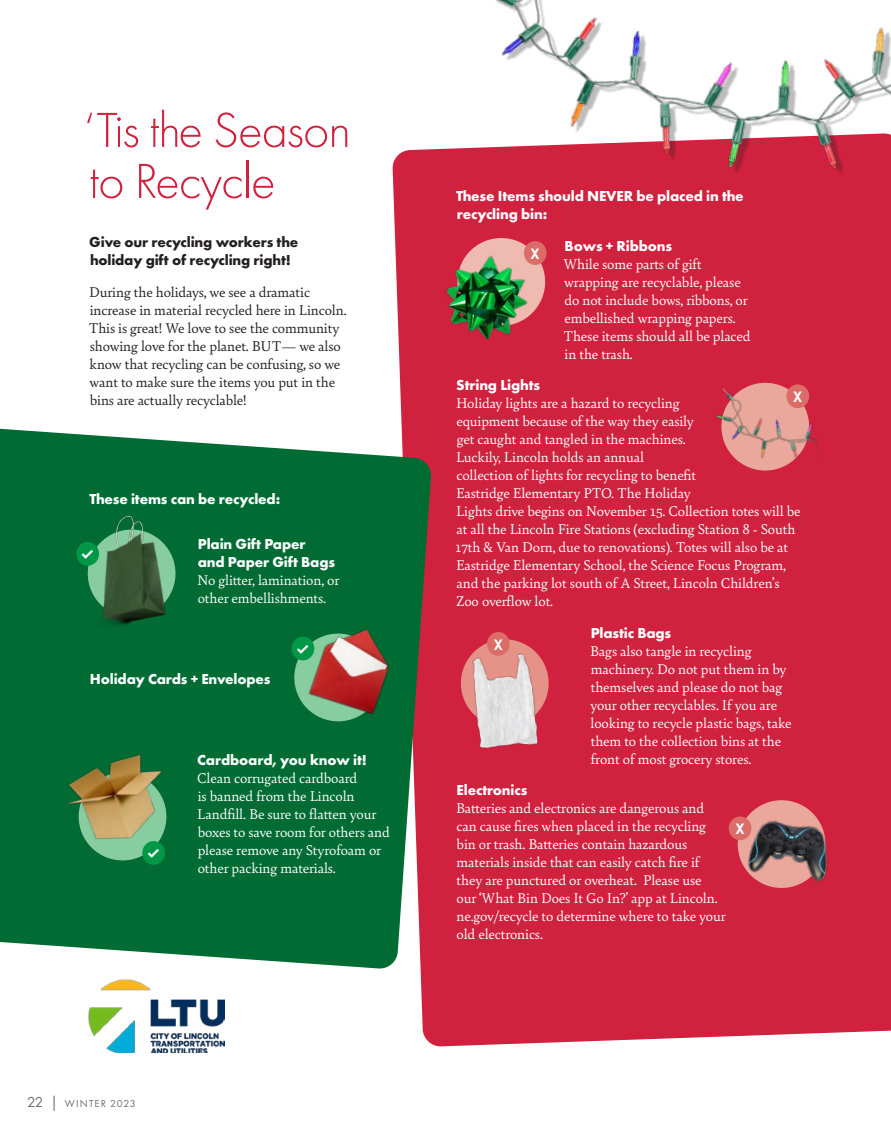
<style>
.page{position:relative;width:891px;height:1134px;background:#fff}
.page>*{position:absolute;margin:0;border:0;box-sizing:border-box;transform-origin:0 0}
.t1{font:300 51px/51px "Futura PT";letter-spacing:-.02em;color:#d0213e}
.t2{font:15px/18px "Bely";letter-spacing:-.01em;color:#fff}
.t3{font:15px/18px "Bely";letter-spacing:-.01em;color:#231f20}
.t4{font:700 15px/18px "Futura PT";letter-spacing:-.01em;color:#fff}
.t5{font:700 15px/18px "Futura PT";letter-spacing:-.01em;color:#231f20}
.t6{font:700 15px "Greycliff CF";color:#fff}
.t7{font:10.5px "Futura PT";letter-spacing:.105em;color:#6c6d70}
.s1{font-size:15px}
.s2{font-style:inherit}
</style>
<div class="page">
<div style="left:392px;top:149px;width:499px;height:898px;background:#d0213e"></div>
<svg style="left:0;top:427px;width:432px;height:542px;background:#1b7443"></svg>
<img style="left:438px;top:0;width:453px;height:230px">
<img style="left:45px;top:735px;width:152px;height:126px">
<img style="left:415px;top:225px;width:144px;height:144px">
<img style="left:79px;top:504px;width:94px;height:141px">
<div style="left:76px;top:542px;width:23px;height:24px;background:#009847;border-radius:50%"></div>
<div style="left:294px;top:634px;width:88px;height:87px;background:#87cd9f;border-radius:50%"></div>
<img style="left:303px;top:599px;width:104px;height:128px">
<div style="left:292px;top:637px;width:22px;height:23px;background:#009847;border-radius:50%"></div>
<div style="left:142px;top:841px;width:23px;height:24px;background:#009847;border-radius:50%"></div>
<div style="left:524px;top:241px;width:23px;height:24px;background:#dc6c67;border-radius:50%"></div>
<img style="left:441px;top:636px;width:129px;height:129px">
<div style="left:487px;top:632px;width:23px;height:24px;background:#dc6c67;border-radius:50%"></div>
<img style="left:697px;top:366px;width:124px;height:122px">
<img style="left:725px;top:792px;width:131px;height:108px">
<img style="left:89px;top:979px;width:136px;height:74px">
<h1 class="t1" style="left:84px;top:105px;width:269px">‘Tis the Season to Recycle</h1>
<p class="t5" style="left:89px;top:233px;width:210px">Give our recycling workers the holiday gift of recycling right!</p>
<p class="t3" style="left:89px;top:282px;width:259px">During the holidays, we see a dramatic increase in material recycled here in Lincoln.<br>This is great! We love to see the community showing love for the planet. BUT— we also know that recycling can be confusing, so we want to make sure the items you put in the bins are actually recyclable!</p>
<p class="t4" style="left:90px;top:490px;width:192px">These items can be recycled:</p>
<p class="t4" style="left:198px;top:535px;width:139px">Plain Gift Paper and Paper Gift Bags</p>
<p class="t2" style="left:197px;top:570px;width:144px">No glitter, lamination, or other embellishments.</p>
<p class="t6" style="left:82px;top:546px;width:14px">✓</p>
<p class="t4" style="left:90px;top:670px;width:182px">Holiday Cards + Envelopes</p>
<p class="t6" style="left:297px;top:640px;width:14px">✓</p>
<p class="t6" style="left:148px;top:845px;width:14px">✓</p>
<p class="t4" style="left:197px;top:751px;width:171px">Cardboard, you know it!</p>
<p class="t2" style="left:197px;top:768px;width:194px">Clean corrugated cardboard<br>is banned from the Lincoln<br>Landfill. Be sure to flatten your boxes to save room for others and please remove any Styrofoam or other packing materials.</p>
<p class="t7" style="left:27px;top:1097px;width:110px"><span class="s1">22 |</span> WINTER <span class="s2">2023</span></p>
<p class="t4" style="left:456px;top:187px;width:289px">These Items should NEVER be placed in the recycling bin:</p>
<p class="t4" style="left:565px;top:236px;width:109px">Bows + Ribbons</p>
<p class="t2" style="left:563px;top:254px;width:189px">While some parts of gift wrapping are recyclable, please do not include bows, ribbons, or embellished wrapping papers.<br>These items should all be placed in the trash.</p>
<p class="t4" style="left:456px;top:376px;width:85px">String Lights</p>
<p class="t2" style="left:455px;top:393px;width:347px">Holiday lights are a hazard to recycling<br>equipment because of the way they easily<br>get caught and tangled in the machines.<br>Luckily, Lincoln holds an annual<br>collection of lights for recycling to benefit<br>Eastridge Elementary PTO. The Holiday<br>Lights drive begins on November 15. Collection totes will be at all the Lincoln Fire Stations (excluding Station 8 - South 17th &amp; Van Dorn, due to renovations). Totes will also be at Eastridge Elementary School, the Science Focus Program, and the parking lot south of A Street, Lincoln Children’s Zoo overflow lot.</p>
<p class="t4" style="left:591px;top:623px;width:82px">Plastic Bags</p>
<p class="t2" style="left:590px;top:641px;width:203px">Bags also tangle in recycling machinery. Do not put them in by themselves and please do not bag your other recyclables. If you are looking to recycle plastic bags, take them to the collection bins at the front of most grocery stores.</p>
<p class="t4" style="left:457px;top:781px;width:72px">Electronics</p>
<p class="t2" style="left:456px;top:798px;width:271px">Batteries and electronics are dangerous and can cause fires when placed in the recycling bin or trash. Batteries contain hazardous materials inside that can easily catch fire if they are punctured or overheat. Please use<br>our ‘What Bin Does It Go In?’ app at Lincoln. ne.gov/recycle to determine where to take your old electronics.</p>
<p class="t6" style="left:530px;top:245px;width:11px">X</p>
<p class="t6" style="left:793px;top:388px;width:11px">X</p>
<p class="t6" style="left:493px;top:636px;width:11px">X</p>
<p class="t6" style="left:735px;top:820px;width:11px">X</p>
</div>
